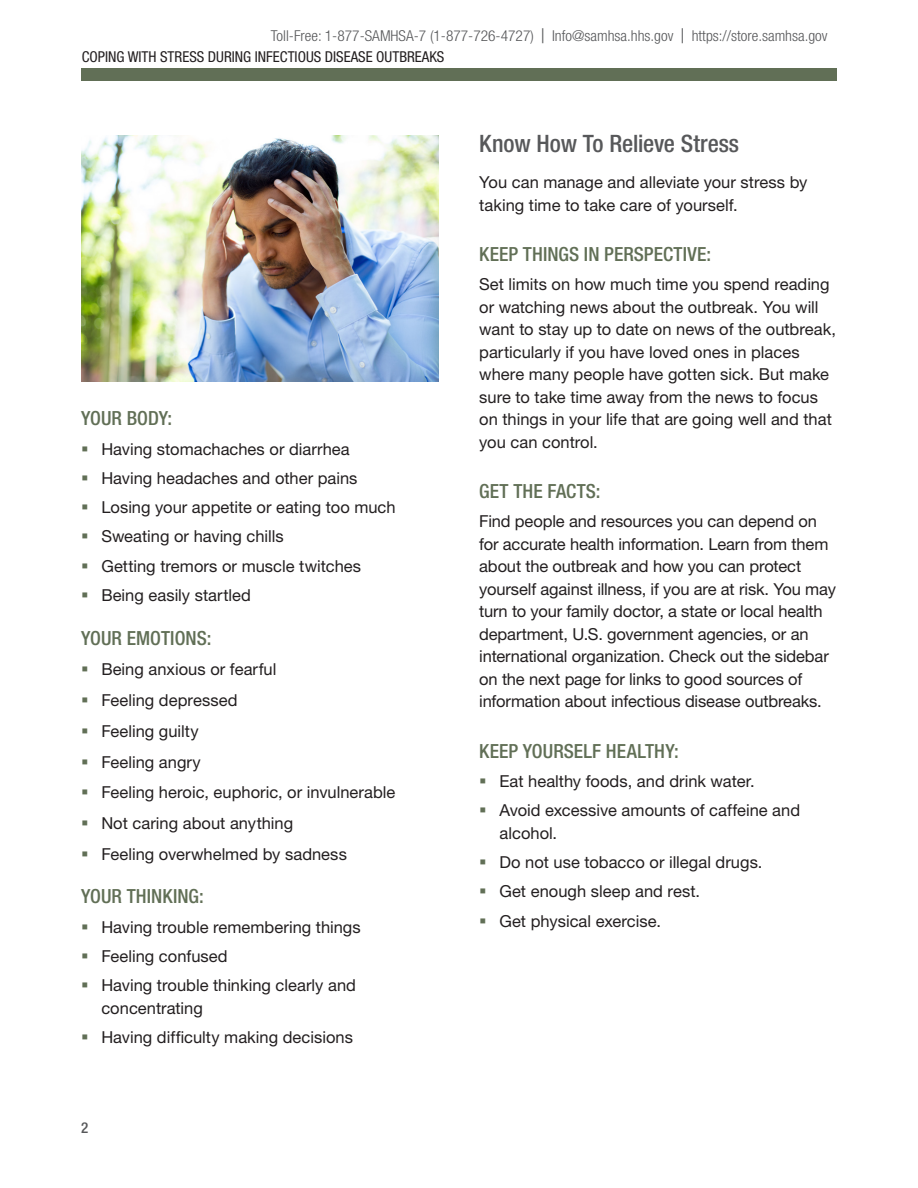
<style>
.page{position:relative;width:918px;height:1188px;background:#fff}
.page>*{position:absolute;margin:0;border:0;box-sizing:border-box;transform-origin:0 0}
.t1{font:500 condensed 24px "Helvetica Neue LT Pro";letter-spacing:-.005em;color:#57585a}
.t2{font:500 condensed 19.5px "Helvetica Neue LT Pro";color:#616f56}
.t3{font:16.5px/22.5px "Helvetica Neue LT Pro";color:#231f20}
.t4{font:300 condensed 15px/20.2px "Helvetica Neue LT Pro";color:#57585a}
.t5{font:500 condensed 15px "Helvetica Neue LT Pro";color:#57585a}
.s1{font-weight:400;font-stretch:normal}
.s2{font-weight:400;color:#231f20}
</style>
<div class="page">
<div style="left:81px;top:69px;width:756px;height:12px;background:#616f56"></div>
<img style="left:81px;top:135px;width:358px;height:246px">
<p class="t4" style="left:82px;top:26px;width:747px;text-indent:189px">Toll-Free: 1-877-SAMHSA-7 (1-877-726-4727) <span class="s1">|</span> Info@samhsa.hhs.gov <span class="s1">|</span> https://store.samhsa.gov<br><span class="s2">COPING WITH STRESS DURING INFECTIOUS DISEASE OUTBREAKS</span></p>
<p class="t2" style="left:81px;top:407px;width:93px">YOUR BODY:</p>
<p class="t3" style="left:101px;top:434px;width:296px;line-height:29.2px">Having stomachaches or diarrhea<br>Having headaches and other pains<br>Losing your appetite or eating too much<br>Sweating or having chills<br>Getting tremors or muscle twitches<br>Being easily startled</p>
<p class="t2" style="left:81px;top:626px;width:132px">YOUR EMOTIONS:</p>
<p class="t3" style="left:101px;top:654px;width:295px;line-height:30.8px">Being anxious or fearful<br>Feeling depressed<br>Feeling guilty<br>Feeling angry<br>Feeling heroic, euphoric, or invulnerable<br>Not caring about anything<br>Feeling overwhelmed by sadness</p>
<p class="t2" style="left:81px;top:885px;width:124px">YOUR THINKING:</p>
<p class="t3" style="left:101px;top:912px;width:261px;line-height:29.2px">Having trouble remembering things<br>Feeling confused<br>Having trouble thinking clearly and</p>
<p class="t3" style="left:101px;top:993px;width:253px;line-height:29.2px">concentrating<br>Having difficulty making decisions</p>
<p class="t5" style="left:81px;top:1119px;width:9px">2</p>
<h1 class="t1" style="left:479px;top:129px;width:261px">Know How To Relieve Stress</h1>
<p class="t3" style="left:479px;top:171px;width:330px">You can manage and alleviate your stress by taking time to take care of yourself.</p>
<p class="t2" style="left:479px;top:242px;width:233px">KEEP THINGS IN PERSPECTIVE:</p>
<p class="t3" style="left:479px;top:273px;width:358px">Set limits on how much time you spend reading or watching news about the outbreak. You will want to stay up to date on news of the outbreak, particularly if you have loved ones in places where many people have gotten sick. But make sure to take time away from the news to focus on things in your life that are going well and that you can control.</p>
<p class="t2" style="left:479px;top:480px;width:123px">GET THE FACTS:</p>
<p class="t3" style="left:479px;top:510px;width:358px">Find people and resources you can depend on for accurate health information. Learn from them about the outbreak and how you can protect yourself against illness, if you are at risk. You may turn to your family doctor, a state or local health department, U.S. government agencies, or an international organization. Check out the sidebar on the next page for links to good sources of information about infectious disease outbreaks.</p>
<p class="t2" style="left:479px;top:739px;width:201px">KEEP YOURSELF HEALTHY:</p>
<p class="t3" style="left:499px;top:766px;width:302px;line-height:29.2px">Eat healthy foods, and drink water.<br>Avoid excessive amounts of caffeine and</p>
<p class="t3" style="left:499px;top:818px;width:265px;line-height:29.2px">alcohol.<br>Do not use tobacco or illegal drugs.<br>Get enough sleep and rest.<br>Get physical exercise.</p>
</div>
